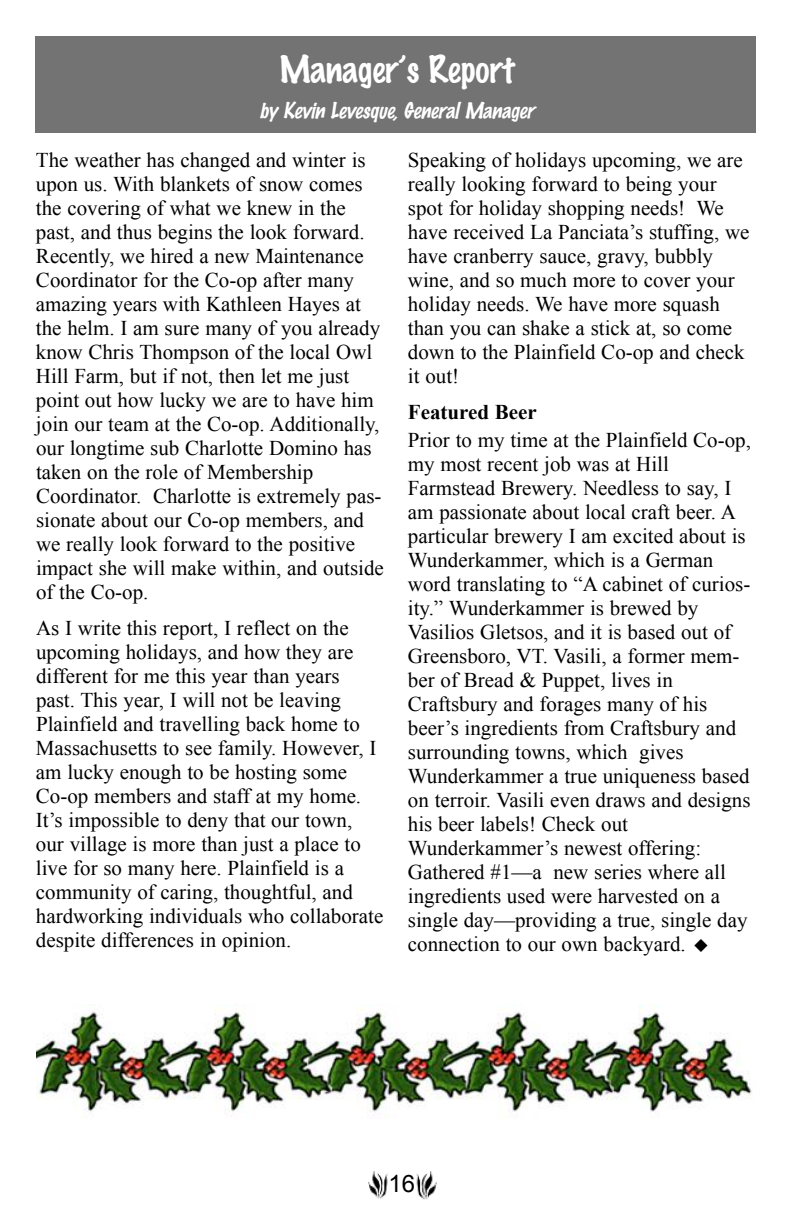
<style>
.page{position:relative;width:792px;height:1224px;background:#fff}
.page>*{position:absolute;margin:0;border:0;box-sizing:border-box;transform-origin:0 0}
.t1{font:100 34px "Marker Felt";color:#fff}
.t2{font:24px "Arial";color:#000}
.t3{font:21px/24px "Times New Roman";color:#000}
.t4{font:700 21px "Times New Roman";color:#000}
.t5{font:italic 100 20px "Marker Felt";color:#fff}
</style>
<div class="page">
<img style="left:416px;top:1171px;width:21px;height:29px">
<img style="left:368px;top:1171px;width:20px;height:28px">
<div style="left:36px;top:36px;width:720px;height:96px;background:#737373"></div>
<img style="left:36px;top:1008px;width:716px;height:109px">
<h1 class="t1" style="left:279px;top:52px;width:237px">Manager’s Report</h1>
<p class="t5" style="left:259px;top:100px;width:281px">by Kevin Levesque, General Manager</p>
<p class="t3" style="left:36px;top:147px;width:349px">The weather has changed and winter is upon us. With blankets of snow comes the covering of what we knew in the past, and thus begins the look forward.<br>Recently, we hired a new Maintenance Coordinator for the Co-op after many amazing years with Kathleen Hayes at the helm. I am sure many of you already know Chris Thompson of the local Owl Hill Farm, but if not, then let me just point out how lucky we are to have him join our team at the Co-op. Additionally, our longtime sub Charlotte Domino has taken on the role of Membership Coordinator. Charlotte is extremely pas&shy;sionate about our Co-op members, and we really look forward to the positive impact she will make within, and outside of the Co-op.</p>
<p class="t3" style="left:36px;top:615px;width:349px">As I write this report, I reflect on the upcoming holidays, and how they are different for me this year than years past. This year, I will not be leaving Plainfield and travelling back home to Massachusetts to see family. However, I am lucky enough to be hosting some Co-op members and staff at my home.<br>It’s impossible to deny that our town, our village is more than just a place to live for so many here. Plainfield is a community of caring, thoughtful, and hardworking individuals who collaborate despite differences in opinion.</p>
<p class="t3" style="left:408px;top:147px;width:343px">Speaking of holidays upcoming, we are really looking forward to being your spot for holiday shopping needs! We have received La Panciata’s stuffing, we have cranberry sauce, gravy, bubbly wine, and so much more to cover your holiday needs. We have more squash than you can shake a stick at, so come down to the Plainfield Co-op and check it out!</p>
<p class="t4" style="left:408px;top:400px;width:131px">Featured Beer</p>
<p class="t3" style="left:408px;top:427px;width:345px">Prior to my time at the Plainfield Co-op, my most recent job was at Hill Farmstead Brewery. Needless to say, I am passionate about local craft beer. A particular brewery I am excited about is Wunderkammer, which is a German word translating to “A cabinet of curios&shy;ity.” Wunderkammer is brewed by Vasilios Gletsos, and it is based out of Greensboro, VT. Vasili, a former mem&shy;ber of Bread &amp; Puppet, lives in Craftsbury and forages many of his beer’s ingredients from Craftsbury and surrounding towns, which gives Wunderkammer a true uniqueness based on terroir. Vasili even draws and designs his beer labels! Check out Wunderkammer’s newest offering:<br>Gathered #1—a new series where all ingredients used were harvested on a single day—providing a true, single day connection to our own backyard.</p>
<p class="t2" style="left:388px;top:1170px;width:28px">16</p>
</div>
